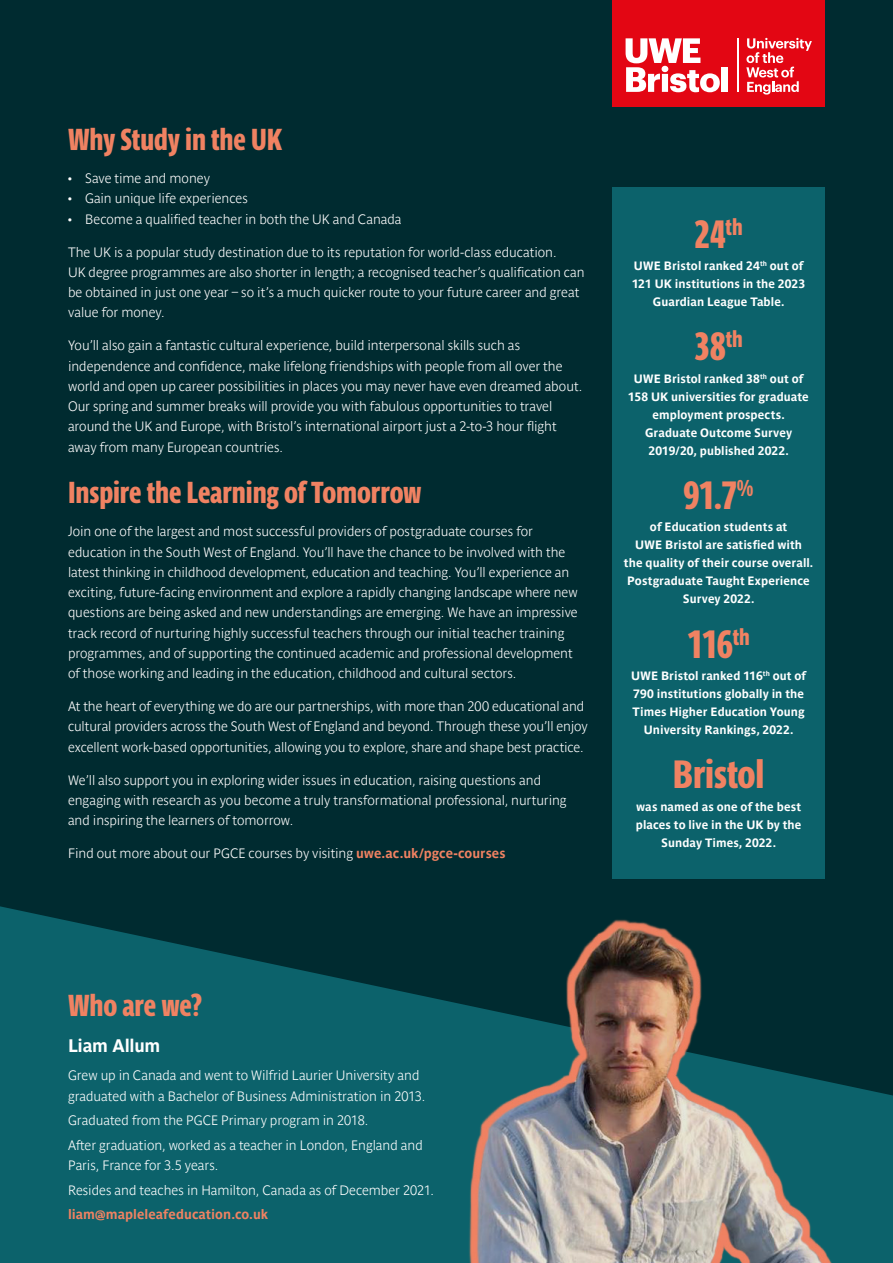
<style>
.page{position:relative;width:893px;height:1263px;background:#002b30}
.page>*{position:absolute;margin:0;border:0;box-sizing:border-box;transform-origin:0 0}
.t1{font:700 39px "Parisine Std Comp";letter-spacing:-.005em;color:#f08262}
.t2{font:700 30px "Parisine Std Comp";letter-spacing:-.005em;color:#f08262}
.t3{font:700 18px "Parisine Pro";letter-spacing:-.015em;color:#fff}
.t4{font:700 13.5px/20.2px "Parisine Pro Clair";letter-spacing:-.005em;color:#fff}
.t5{font:700 13.5px "Parisine Pro";letter-spacing:.005em;color:#f08262}
.t6{font:700 12px/18px "Parisine Pro";letter-spacing:.005em;color:#fff;text-align:center}
.s1{font-family:"Parisine Pro";color:#f08262}
</style>
<div class="page">
<svg style="left:0;top:906px;width:893px;height:357px;fill:#0c626b"></svg>
<img style="left:461px;top:916px;width:383px;height:347px">
<div style="left:612px;top:0;width:213px;height:106px;background:#e30613"></div>
<hr style="left:737px;top:38px;width:1px;height:54px;background:#fff">
<div style="left:722px;top:67px;width:6px;height:25px;background:#fff"></div>
<svg style="left:626px;top:38px;width:94px;height:54px"></svg>
<svg style="left:746px;top:38px;width:66px;height:57px"></svg>
<div style="left:612px;top:187px;width:213px;height:691px;background:#0c626b"></div>
<h2 class="t2" style="left:68px;top:122px;width:216px">Why Study in the UK</h2>
<p class="t4" style="left:68px;top:167px;width:143px">• Save time and money</p>
<p class="t4" style="left:68px;top:187px;width:181px">• Gain unique life experiences</p>
<p class="t4" style="left:68px;top:208px;width:335px">• Become a qualified teacher in both the UK and Canada</p>
<p class="t4" style="left:68px;top:241px;width:518px">The UK is a popular study destination due to its reputation for world-class education.<br>UK degree programmes are also shorter in length; a recognised teacher’s qualification can be obtained in just one year – so it’s a much quicker route to your future career and great value for money.</p>
<p class="t4" style="left:68px;top:334px;width:516px">You’ll also gain a fantastic cultural experience, build interpersonal skills such as independence and confidence, make lifelong friendships with people from all over the world and open up career possibilities in places you may never have even dreamed about.<br>Our spring and summer breaks will provide you with fabulous opportunities to travel around the UK and Europe, with Bristol’s international airport just a 2-to-3 hour flight away from many European countries.</p>
<h2 class="t2" style="left:68px;top:475px;width:355px">Inspire the Learning of Tomorrow</h2>
<p class="t4" style="left:68px;top:520px;width:511px">Join one of the largest and most successful providers of postgraduate courses for education in the South West of England. You’ll have the chance to be involved with the latest thinking in childhood development, education and teaching. You’ll experience an exciting, future-facing environment and explore a rapidly changing landscape where new questions are being asked and new understandings are emerging. We have an impressive track record of nurturing highly successful teachers through our initial teacher training programmes, and of supporting the continued academic and professional development of those working and leading in the education, childhood and cultural sectors.</p>
<p class="t4" style="left:68px;top:695px;width:521px">At the heart of everything we do are our partnerships, with more than 200 educational and cultural providers across the South West of England and beyond. Through these you’ll enjoy excellent work-based opportunities, allowing you to explore, share and shape best practice.</p>
<p class="t4" style="left:68px;top:769px;width:500px">We’ll also support you in exploring wider issues in education, raising questions and engaging with research as you become a truly transformational professional, nurturing and inspiring the learners of tomorrow.</p>
<p class="t4" style="left:68px;top:842px;width:439px">Find out more about our PGCE courses by visiting <span class="s1">uwe.ac.uk/pgce-courses</span></p>
<h1 class="t1" style="left:695px;top:211px;width:49px">24<sup>th</sup></h1>
<p class="t6" style="left:632px;top:256px;width:175px">UWE Bristol ranked 24<sup>th</sup> out of<br>121 UK institutions in the 2023<br>Guardian League Table.</p>
<h1 class="t1" style="left:695px;top:324px;width:50px">38<sup>th</sup></h1>
<p class="t6" style="left:628px;top:368px;width:182px">UWE Bristol ranked 38<sup>th</sup> out of<br>158 UK universities for graduate employment prospects.<br>Graduate Outcome Survey<br>2019/20, published 2022.</p>
<h1 class="t1" style="left:684px;top:472px;width:71px">91.7<sup>%</sup></h1>
<p class="t6" style="left:624px;top:517px;width:191px">of Education students at<br>UWE Bristol are satisfied with<br>the quality of their course overall.<br>Postgraduate Taught Experience<br>Survey 2022.</p>
<h1 class="t1" style="left:688px;top:621px;width:64px">116<sup>th</sup></h1>
<p class="t6" style="left:631px;top:666px;width:177px">UWE Bristol ranked 116<sup>th</sup> out of<br>790 institutions globally in the<br>Times Higher Education Young<br>University Rankings, 2022.</p>
<h1 class="t1" style="left:673px;top:752px;width:93px">Bristol</h1>
<p class="t6" style="left:636px;top:796px;width:167px">was named as one of the best places to live in the UK by the<br>Sunday Times, 2022.</p>
<h2 class="t2" style="left:68px;top:988px;width:136px">Who are we?</h2>
<h3 class="t3" style="left:68px;top:1032px;width:94px">Liam Allum</h3>
<p class="t4" style="left:68px;top:1064px;width:359px">Grew up in Canada and went to Wilfrid Laurier University and graduated with a Bachelor of Business Administration in 2013.</p>
<p class="t4" style="left:68px;top:1107px;width:356px;line-height:24.5px">Graduated from the PGCE Primary program in 2018.<br>After graduation, worked as a teacher in London, England and</p>
<p class="t4" style="left:68px;top:1152px;width:367px;line-height:24.5px">Paris, France for 3.5 years.<br>Resides and teaches in Hamilton, Canada as of December 2021.</p>
<p class="t5" style="left:68px;top:1204px;width:202px">liam@mapleleafeducation.co.uk</p>
</div>
